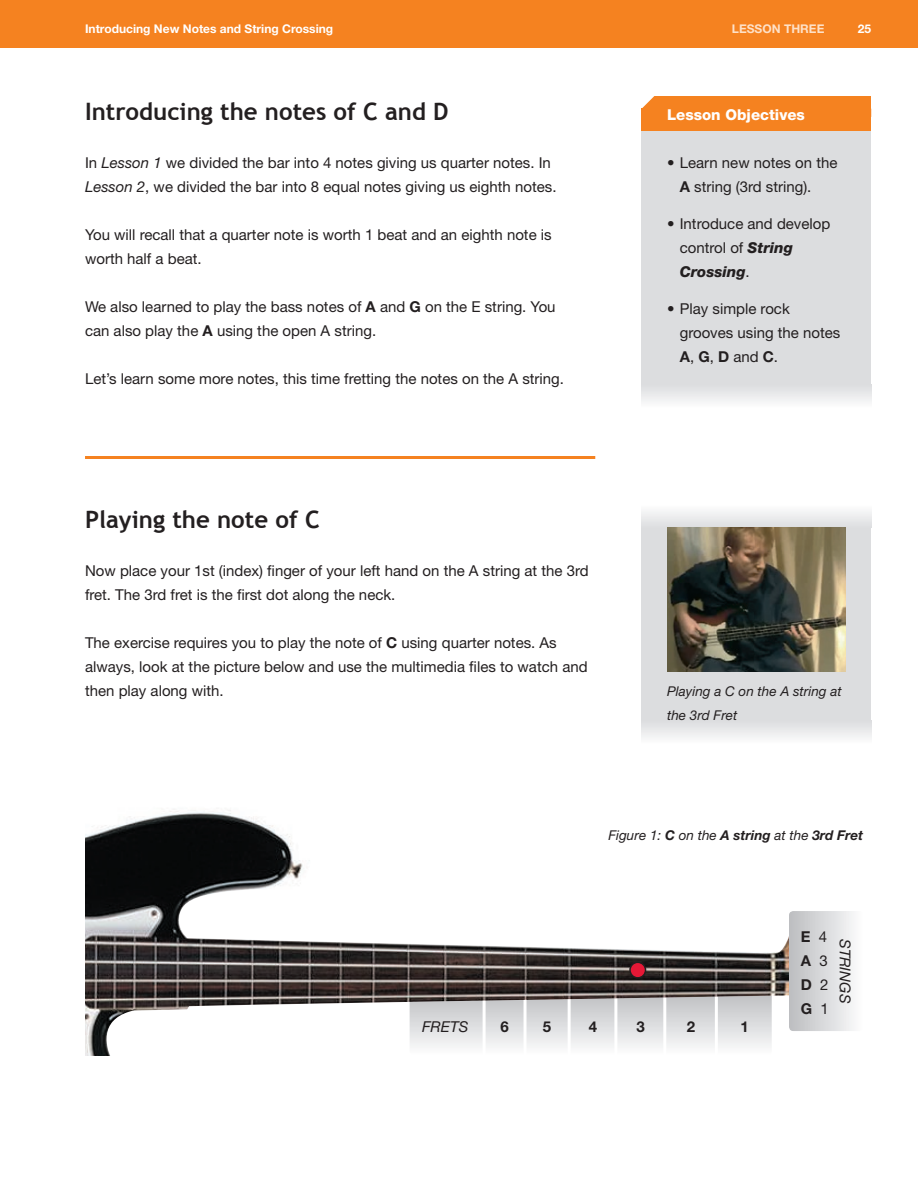
<style>
.page{position:relative;width:918px;height:1188px;background:#fff}
.page>*{position:absolute;margin:0;border:0;box-sizing:border-box;transform-origin:0 0}
.t1{font:700 24px "Trebuchet MS";color:#231f20}
.t2{font:15px/24px "Helvetica Neue";color:#231f20}
.t3{font:800 15px "Helvetica Neue";color:#fff}
.t4{font:700 15px/24px "Helvetica Neue";color:#231f20;text-align:justify}
.t5{font:italic 15px "Helvetica Neue";color:#231f20}
.t6{font:italic 13.5px/24px "Helvetica Neue";color:#231f20}
.t7{font:700 12px "Helvetica Neue LT Std";color:#fff}
.t8{font:700 12px "Helvetica Neue LT Std";color:#fee1c8}
.s1{font-style:italic}
.s2{font-weight:700}
.s3{font-weight:800;font-style:italic}
.s4{font-weight:400}
</style>
<div class="page">
<div style="left:0;top:0;width:918px;height:48px;background:#f58220"></div>
<div style="left:642px;top:120px;width:229px;height:264px;background:#dcdddf"></div>
<div style="left:642px;top:96px;width:204px;height:12px;background:#f58220"></div>
<div style="left:642px;top:108px;width:229px;height:23px;background:#f58220"></div>
<div style="left:642px;top:384px;width:229px;height:24px;background:linear-gradient(to bottom,#dbdcde,#fcfcfc)"></div>
<hr style="left:85px;top:456px;width:510px;height:3px;background:#f58220">
<img style="left:85px;top:809px;width:704px;height:246px">
<div style="left:782px;top:865px;width:87px;height:69px;background:#fff"></div>
<div style="left:630px;top:962px;width:16px;height:16px;background:#e51836;border-radius:50%"></div>
<div style="left:629px;top:962px;width:17px;height:17px;border:2px solid #231f20;border-radius:50%"></div>
<svg style="left:789px;top:911px;width:64px;height:120px;background:#d7d8da"></svg>
<div style="left:642px;top:528px;width:229px;height:192px;background:#dcdddf"></div>
<div style="left:642px;top:720px;width:229px;height:24px;background:linear-gradient(to bottom,#dbdcde,#fcfcfc)"></div>
<div style="left:642px;top:504px;width:229px;height:24px;background:linear-gradient(to bottom,#fff,#dedfe1)"></div>
<img style="left:667px;top:528px;width:179px;height:144px">
<div style="left:846px;top:96px;width:25px;height:30px;background:#f58220"></div>
<p class="t7" style="left:85px;top:21px;width:250px">Introducing New Notes and String Crossing</p>
<h1 class="t1" style="left:85px;top:96px;width:365px">Introducing the notes of C and D</h1>
<p class="t2" style="left:85px;top:150px;width:473px">In <span class="s1">Lesson 1</span> we divided the bar into 4 notes giving us quarter notes. In<br><span class="s1">Lesson 2</span>, we divided the bar into 8 equal notes giving us eighth notes.</p>
<p class="t2" style="left:85px;top:222px;width:468px">You will recall that a quarter note is worth 1 beat and an eighth note is worth half a beat.</p>
<p class="t2" style="left:85px;top:294px;width:472px">We also learned to play the bass notes of <span class="s2">A</span> and <span class="s2">G</span> on the E string. You can also play the <span class="s2">A</span> using the open A string.</p>
<p class="t2" style="left:85px;top:366px;width:481px">Let’s learn some more notes, this time fretting the notes on the A string.</p>
<p class="t8" style="left:732px;top:21px;width:94px">LESSON THREE</p>
<p class="t7" style="left:858px;top:21px;width:15px">25</p>
<p class="t3" style="left:667px;top:106px;width:139px">Lesson Objectives</p>
<p class="t2" style="left:680px;top:150px;width:159px;text-indent:-13px">• Learn new notes on the<br><span class="s2">A</span> string (3rd string).</p>
<p class="t2" style="left:680px;top:211px;width:152px;text-indent:-13px">• Introduce and develop control of <span class="s3">String<br>Crossing</span>.</p>
<p class="t2" style="left:680px;top:296px;width:162px;text-indent:-13px">• Play simple rock grooves using the notes<br><span class="s2">A</span>, <span class="s2">G</span>, <span class="s2">D</span> and <span class="s2">C</span>.</p>
<h1 class="t1" style="left:85px;top:504px;width:236px">Playing the note of C</h1>
<p class="t2" style="left:85px;top:558px;width:505px">Now place your 1st (index) finger of your left hand on the A string at the 3rd fret. The 3rd fret is the first dot along the neck.</p>
<p class="t2" style="left:85px;top:630px;width:504px">The exercise requires you to play the note of <span class="s2">C</span> using quarter notes. As always, look at the picture below and use the multimedia files to watch and then play along with.</p>
<p class="t6" style="left:667px;top:679px;width:176px">Playing a C on the A string at the 3rd Fret</p>
<p class="t6" style="left:609px;top:823px;width:256px">Figure 1: <span class="s2">C</span> on the <span class="s2">A string</span> at the <span class="s2">3rd Fret</span></p>
<p class="t4" style="left:801px;top:924px;width:30px">E <span class="s4">4<br></span>A <span class="s4">3<br></span>D <span class="s4">2<br></span>G <span class="s4">1</span></p>
<p class="t5" style="left:854px;top:939px;width:66px;rotate:90deg">STRINGS</p>
<p class="t5" style="left:422px;top:1018px;width:48px">FRETS</p>
<p class="t4" style="left:501px;top:1014px;width:10px">6</p>
<p class="t4" style="left:543px;top:1014px;width:10px">5</p>
<p class="t4" style="left:589px;top:1014px;width:10px">4</p>
<p class="t4" style="left:637px;top:1014px;width:10px">3</p>
<p class="t4" style="left:687px;top:1014px;width:10px">2</p>
<p class="t4" style="left:740px;top:1014px;width:10px">1</p>
</div>
